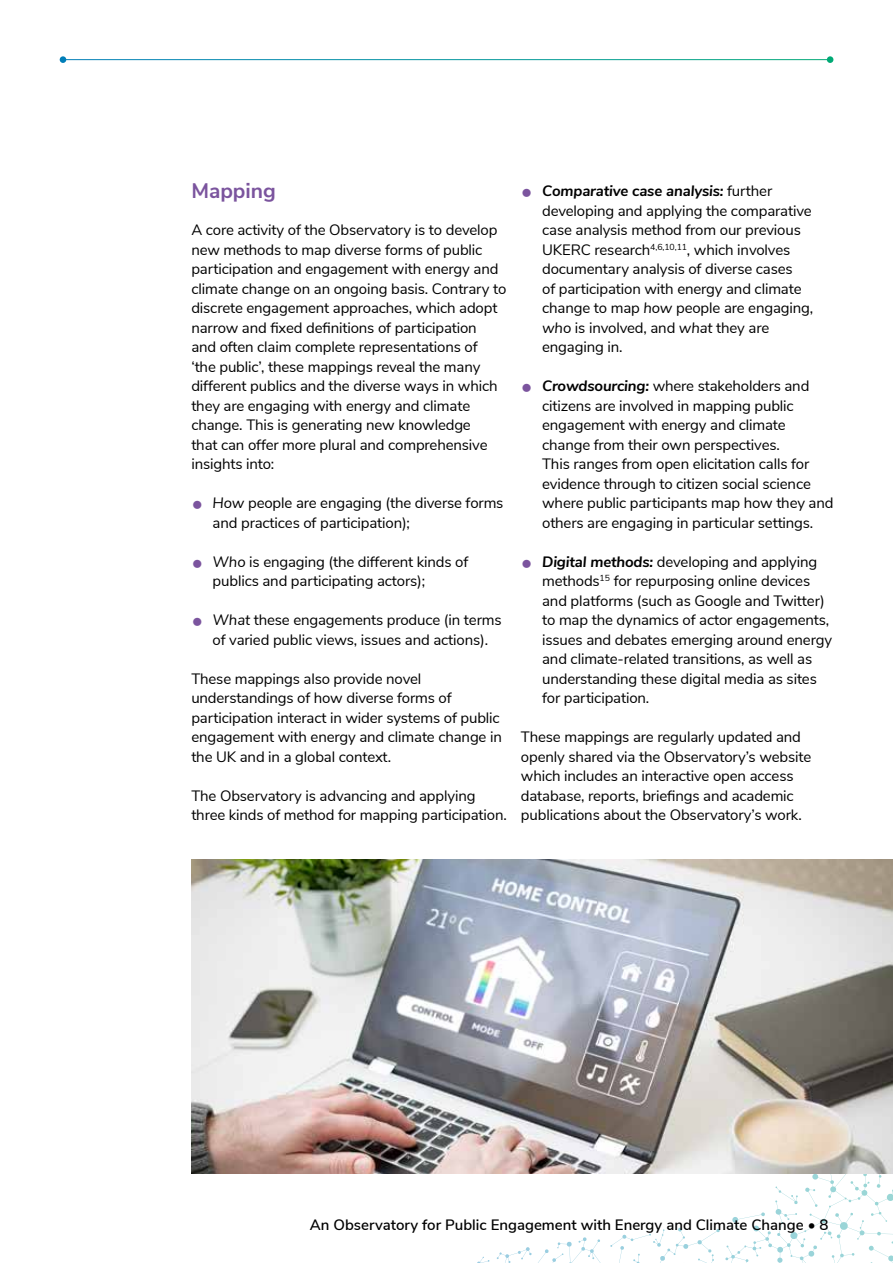
<style>
.page{position:relative;width:893px;height:1263px;background:#fff}
.page>*{position:absolute;margin:0;border:0;box-sizing:border-box;transform-origin:0 0}
.Page_Heading{font:700 21px "Nunito Sans";color:#7b549e}
.Bullet_Points{font:15px/19.5px "Nunito Sans";letter-spacing:-.01em;color:#000}
.Body_copy{font:15px/19.5px "Nunito Sans";letter-spacing:-.01em;color:#000}
.t1{font:600 15px "Nunito Sans";color:#000}
.s1{font-weight:800;font-size:22.5px;color:#7b549e}
.s2{font-style:italic}
.s3{font-weight:700;font-style:italic}
</style>
<div class="page">
<svg style="left:805px;top:1187px;width:13px;height:20px"></svg>
<svg style="left:732px;top:1212px;width:33px;height:15px"></svg>
<svg style="left:869px;top:1246px;width:24px;height:17px"></svg>
<svg style="left:832px;top:1174px;width:50px;height:13px"></svg>
<svg style="left:775px;top:1186px;width:23px;height:18px"></svg>
<svg style="left:477px;top:1228px;width:243px;height:35px"></svg>
<svg style="left:60px;top:56px;width:6px;height:7px"></svg>
<svg style="left:827px;top:56px;width:6px;height:7px"></svg>
<img style="left:191px;top:859px;width:702px;height:315px">
<h1 class="Page_Heading" style="left:191px;top:175px;width:86px">Mapping</h1>
<p class="Body_copy" style="left:191px;top:219px;width:316px">A core activity of the Observatory is to develop new methods to map diverse forms of public participation and engagement with energy and climate change on an ongoing basis. Contrary to discrete engagement approaches, which adopt narrow and fixed definitions of participation<br>and often claim complete representations of<br>‘the public’, these mappings reveal the many different publics and the diverse ways in which they are engaging with energy and climate change. This is generating new knowledge<br>that can offer more plural and comprehensive insights into:</p>
<p class="Bullet_Points" style="left:213px;top:492px;width:292px;text-indent:-21px"><span class="s1">•</span> <span class="s2">How</span> people are engaging (the diverse forms and practices of participation);</p>
<p class="Bullet_Points" style="left:213px;top:551px;width:257px;text-indent:-21px"><span class="s1">•</span> <span class="s2">Who</span> is engaging (the different kinds of publics and participating actors);</p>
<p class="Bullet_Points" style="left:191px;top:609px;width:312px;text-align:center"><span class="s1">•</span> <span class="s2">What</span> these engagements produce (in terms of varied public views, issues and actions).</p>
<p class="Body_copy" style="left:191px;top:668px;width:312px">These mappings also provide novel understandings of how diverse forms of participation interact in wider systems of public engagement with energy and climate change in the UK and in a global context.</p>
<p class="Body_copy" style="left:191px;top:785px;width:317px">The Observatory is advancing and applying three kinds of method for mapping participation.</p>
<p class="Bullet_Points" style="left:542px;top:180px;width:273px;text-indent:-21px"><span class="s1">•</span> <span class="s3">Comparative case analysis:</span> further developing and applying the comparative case analysis method from our previous UKERC research<sup>4,6,10,11</sup>, which involves documentary analysis of diverse cases<br>of participation with energy and climate change to map <span class="s2">how</span> people are engaging, <span class="s2">who</span> is involved, and <span class="s2">what</span> they are engaging in.</p>
<p class="Bullet_Points" style="left:542px;top:375px;width:293px;text-indent:-21px"><span class="s1">•</span> <span class="s3">Crowdsourcing:</span> where stakeholders and citizens are involved in mapping public engagement with energy and climate change from their own perspectives.<br>This ranges from open elicitation calls for evidence through to citizen social science where public participants map how they and others are engaging in particular settings.</p>
<p class="Bullet_Points" style="left:542px;top:551px;width:291px;text-indent:-21px"><span class="s1">•</span> <span class="s3">Digital methods:</span> developing and applying methods<sup>15</sup> for repurposing online devices and platforms (such as Google and Twitter) to map the dynamics of actor engagements, issues and debates emerging around energy and climate-related transitions, as well as understanding these digital media as sites for participation.</p>
<p class="Body_copy" style="left:521px;top:726px;width:292px">These mappings are regularly updated and openly shared via the Observatory’s website which includes an interactive open access database, reports, briefings and academic publications about the Observatory’s work.</p>
<p class="t1" style="left:310px;top:1214px;width:520px">An Observatory for Public Engagement with Energy and Climate Change • 8</p>
</div>
